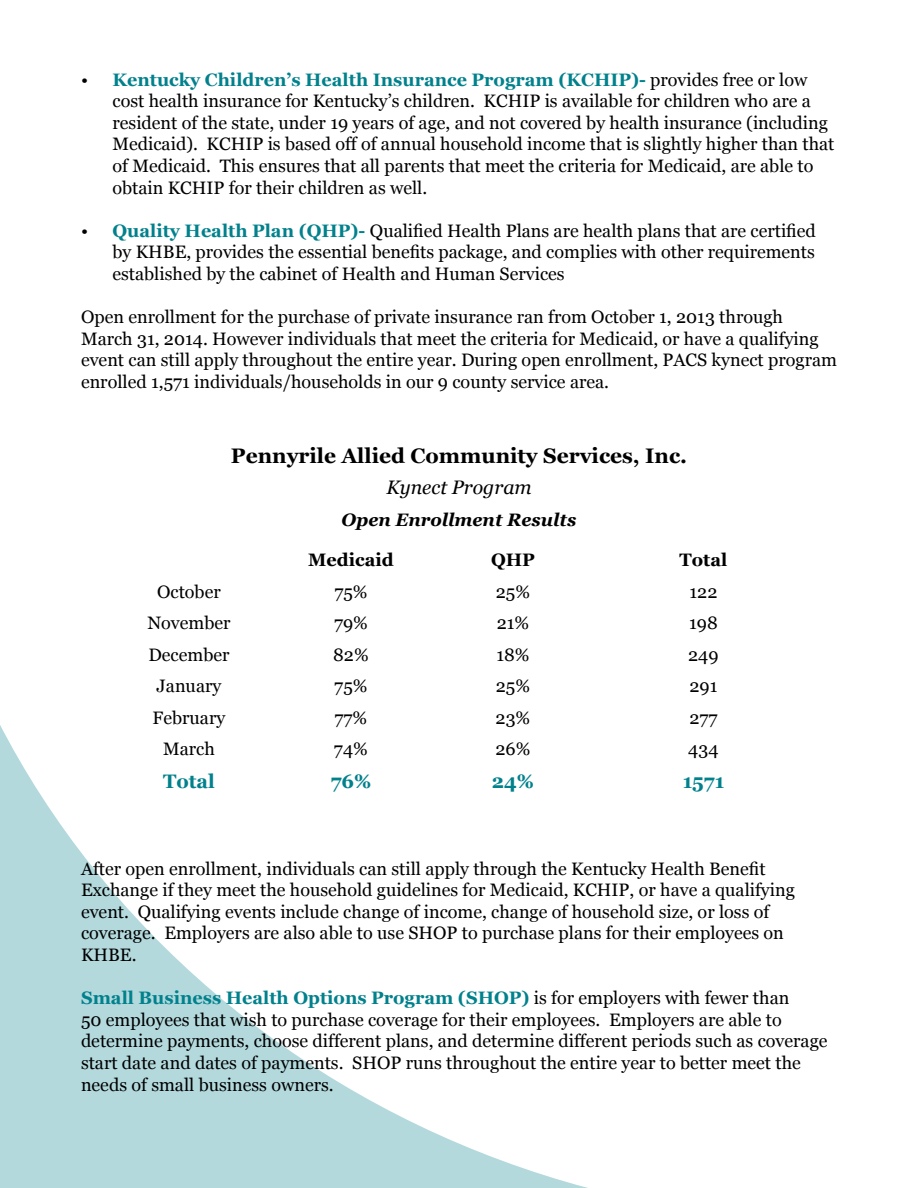
<style>
.page{position:relative;width:918px;height:1188px;background:#fff}
.page>*{position:absolute;margin:0;border:0;box-sizing:border-box;transform-origin:0 0}
.t1{font:700 21px "Georgia";color:#000}
.t2{font:700 19.5px "Georgia";color:#00818c}
.t3{font:italic 19.5px "Georgia";color:#000}
.t4{font:18px/21.6px "Georgia";color:#000}
.t5{font:italic 700 18px "Georgia";color:#000}
.t6{font:700 18px "Georgia";color:#000}
.s1{font-weight:700;color:#00818c}
</style>
<div class="page">
<svg style="left:0;top:725px;width:588px;height:463px"></svg>
<p class="t4" style="left:112px;top:69px;width:723px;text-indent:-32px">• <span class="s1">Kentucky Children’s Health Insurance Program (KCHIP)-</span> provides free or low cost health insurance for Kentucky’s children. KCHIP is available for children who are a resident of the state, under 19 years of age, and not covered by health insurance (including Medicaid). KCHIP is based off of annual household income that is slightly higher than that of Medicaid. This ensures that all parents that meet the criteria for Medicaid, are able to obtain KCHIP for their children as well.</p>
<p class="t4" style="left:112px;top:220px;width:705px;text-align:justify;text-indent:-32px">• <span class="s1">Quality Health Plan (QHP)-</span> Qualified Health Plans are health plans that are certified by KHBE, provides the essential benefits package, and complies with other requirements established by the cabinet of Health and Human Services</p>
<p class="t4" style="left:81px;top:307px;width:757px">Open enrollment for the purchase of private insurance ran from October 1, 2013 through March 31, 2014. However individuals that meet the criteria for Medicaid, or have a qualifying event can still apply throughout the entire year. During open enrollment, PACS kynect program enrolled 1,571 individuals/households in our 9 county service area.</p>
<p class="t1" style="left:231px;top:442px;width:458px">Pennyrile Allied Community Services, Inc.</p>
<p class="t3" style="left:386px;top:475px;width:147px">Kynect Program</p>
<p class="t5" style="left:342px;top:508px;width:236px">Open Enrollment Results</p>
<p class="t6" style="left:308px;top:548px;width:87px">Medicaid</p>
<p class="t6" style="left:491px;top:548px;width:45px">QHP</p>
<p class="t6" style="left:680px;top:548px;width:49px">Total</p>
<p class="t4" style="left:157px;top:581px;width:65px">October</p>
<p class="t4" style="left:334px;top:581px;width:35px">75%</p>
<p class="t4" style="left:496px;top:581px;width:36px">25%</p>
<p class="t4" style="left:690px;top:581px;width:29px">122</p>
<p class="t4" style="left:147px;top:613px;width:85px">November</p>
<p class="t4" style="left:334px;top:613px;width:35px">79%</p>
<p class="t4" style="left:497px;top:613px;width:34px">21%</p>
<p class="t4" style="left:689px;top:613px;width:30px">198</p>
<p class="t4" style="left:148px;top:644px;width:83px">December</p>
<p class="t4" style="left:333px;top:644px;width:37px">82%</p>
<p class="t4" style="left:496px;top:644px;width:35px">18%</p>
<p class="t4" style="left:688px;top:644px;width:32px">249</p>
<p class="t4" style="left:157px;top:676px;width:66px">January</p>
<p class="t4" style="left:334px;top:676px;width:35px">75%</p>
<p class="t4" style="left:496px;top:676px;width:36px">25%</p>
<p class="t4" style="left:689px;top:676px;width:29px">291</p>
<p class="t4" style="left:153px;top:707px;width:74px">February</p>
<p class="t4" style="left:335px;top:707px;width:34px">77%</p>
<p class="t4" style="left:496px;top:707px;width:36px">23%</p>
<p class="t4" style="left:689px;top:707px;width:30px">277</p>
<p class="t4" style="left:163px;top:739px;width:53px">March</p>
<p class="t4" style="left:334px;top:739px;width:35px">74%</p>
<p class="t4" style="left:495px;top:739px;width:36px">26%</p>
<p class="t4" style="left:688px;top:739px;width:32px">434</p>
<p class="t2" style="left:163px;top:769px;width:53px">Total</p>
<p class="t2" style="left:331px;top:769px;width:42px">76%</p>
<p class="t2" style="left:492px;top:769px;width:44px">24%</p>
<p class="t2" style="left:683px;top:769px;width:43px">1571</p>
<p class="t4" style="left:81px;top:858px;width:715px">After open enrollment, individuals can still apply through the Kentucky Health Benefit Exchange if they meet the household guidelines for Medicaid, KCHIP, or have a qualifying event. Qualifying events include change of income, change of household size, or loss of coverage. Employers are also able to use SHOP to purchase plans for their employees on KHBE.</p>
<p class="t4" style="left:81px;top:988px;width:748px"><span class="s1">Small Business Health Options Program (SHOP)</span> is for employers with fewer than<br>50 employees that wish to purchase coverage for their employees. Employers are able to determine payments, choose different plans, and determine different periods such as coverage start date and dates of payments. SHOP runs throughout the entire year to better meet the needs of small business owners.</p>
</div>
